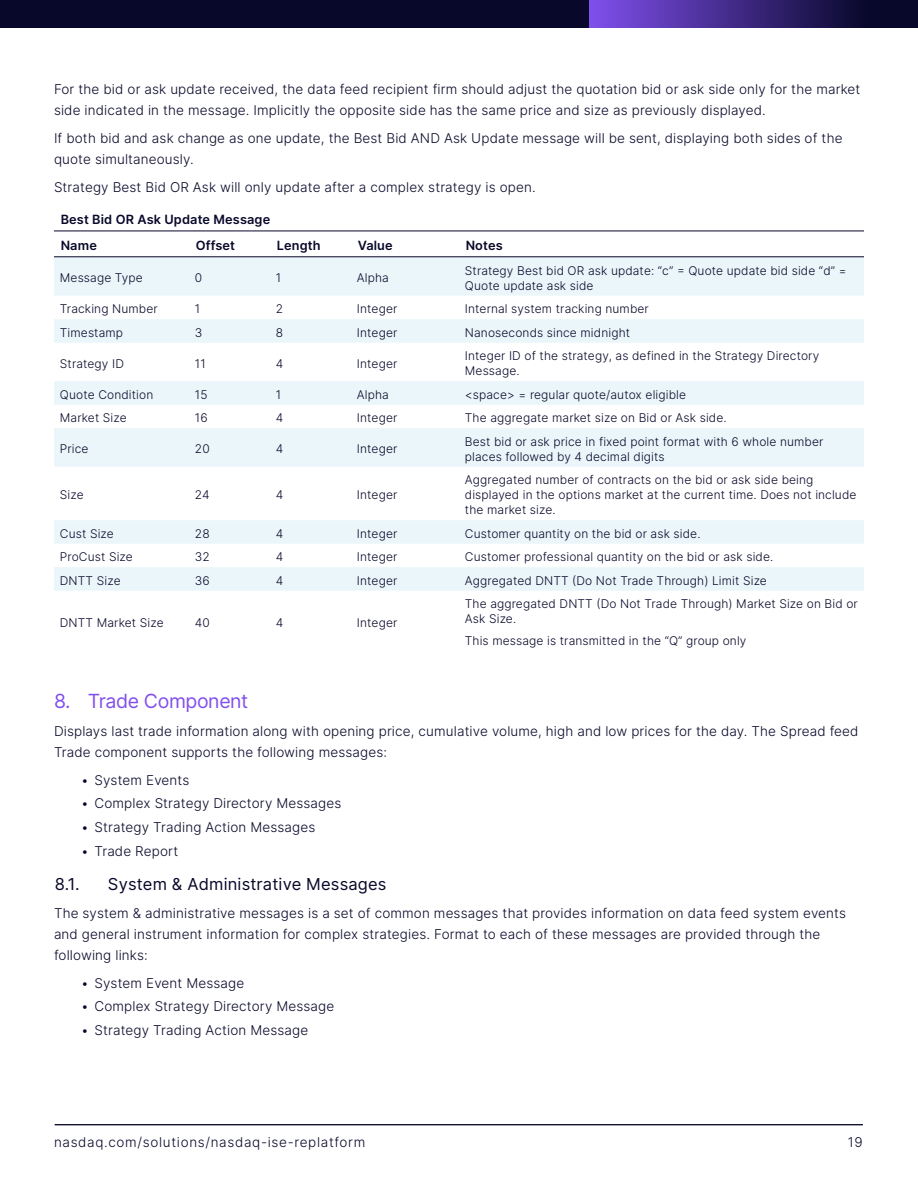
<style>
.page{position:relative;width:918px;height:1188px;background:#fff}
.page>*{position:absolute;margin:0;border:0;box-sizing:border-box;transform-origin:0 0}
.t1{font:19.5px "Inter";letter-spacing:-.02em;color:#814fec}
.t2{font:16.5px "Inter";letter-spacing:.01em;color:#08082a}
.t3{font:300 13.5px/21px "Inter";letter-spacing:.01em;color:#08082a}
.t4{font:300 13.5px "Inter";letter-spacing:.05em;color:#08082a}
.t5{font:600 12.75px/25.8px "Inter";letter-spacing:.01em;color:#08082a}
.t6{font:300 12px/15px "Inter";letter-spacing:.01em;color:#08082a}
</style>
<div class="page">
<hr style="left:55px;top:1124px;width:808px;height:1px;background:#08082a">
<div style="left:0;top:0;width:918px;height:28px;background:#08082a"></div>
<svg style="left:589px;top:0;width:265px;height:28px;background:#472d90"></svg>
<svg style="left:54px;top:257px;width:810px;height:334px;fill:#eef7fa"></svg>
<hr style="left:54px;top:231px;width:135px;height:1px;background:#08082a">
<hr style="left:189px;top:231px;width:81px;height:1px;background:#08082a">
<hr style="left:270px;top:231px;width:81px;height:1px;background:#08082a">
<hr style="left:351px;top:231px;width:108px;height:1px;background:#08082a">
<hr style="left:459px;top:231px;width:405px;height:1px;background:#08082a">
<hr style="left:54px;top:256px;width:135px;height:1px;background:#08082a">
<hr style="left:189px;top:256px;width:81px;height:1px;background:#08082a">
<hr style="left:270px;top:256px;width:81px;height:1px;background:#08082a">
<hr style="left:351px;top:256px;width:108px;height:1px;background:#08082a">
<hr style="left:459px;top:256px;width:405px;height:1px;background:#08082a">
<p class="t3" style="left:54px;top:79px;width:808px">For the bid or ask update received, the data feed recipient firm should adjust the quotation bid or ask side only for the market side indicated in the message. Implicitly the opposite side has the same price and size as previously displayed.</p>
<p class="t3" style="left:54px;top:127px;width:790px">If both bid and ask change as one update, the Best Bid AND Ask Update message will be sent, displaying both sides of the quote simultaneously.</p>
<p class="t3" style="left:54px;top:176px;width:483px">Strategy Best Bid OR Ask will only update after a complex strategy is open.</p>
<p class="t5" style="left:61px;top:206px;width:211px">Best Bid OR Ask Update Message<br>Name</p>
<p class="t5" style="left:196px;top:232px;width:41px">Offset</p>
<p class="t5" style="left:277px;top:232px;width:45px">Length</p>
<p class="t5" style="left:358px;top:232px;width:36px">Value</p>
<p class="t5" style="left:466px;top:232px;width:39px">Notes</p>
<p class="t6" style="left:60px;top:270px;width:84px">Message Type</p>
<p class="t6" style="left:195px;top:270px;width:9px">0</p>
<p class="t6" style="left:276px;top:270px;width:7px">1</p>
<p class="t6" style="left:357px;top:270px;width:33px">Alpha</p>
<p class="t6" style="left:465px;top:263px;width:383px">Strategy Best bid OR ask update: “c” = Quote update bid side “d” =<br>Quote update ask side</p>
<p class="t6" style="left:60px;top:301px;width:99px">Tracking Number</p>
<p class="t6" style="left:195px;top:301px;width:7px">1</p>
<p class="t6" style="left:276px;top:301px;width:9px">2</p>
<p class="t6" style="left:357px;top:301px;width:42px">Integer</p>
<p class="t6" style="left:465px;top:301px;width:185px">Internal system tracking number</p>
<p class="t6" style="left:60px;top:325px;width:65px">Timestamp</p>
<p class="t6" style="left:195px;top:325px;width:9px">3</p>
<p class="t6" style="left:276px;top:325px;width:9px">8</p>
<p class="t6" style="left:357px;top:325px;width:42px">Integer</p>
<p class="t6" style="left:465px;top:325px;width:167px">Nanoseconds since midnight</p>
<p class="t6" style="left:60px;top:356px;width:66px">Strategy ID</p>
<p class="t6" style="left:195px;top:356px;width:12px">11</p>
<p class="t6" style="left:276px;top:356px;width:9px">4</p>
<p class="t6" style="left:357px;top:356px;width:42px">Integer</p>
<p class="t6" style="left:465px;top:348px;width:356px">Integer ID of the strategy, as defined in the Strategy Directory<br>Message.</p>
<p class="t6" style="left:60px;top:387px;width:95px">Quote Condition</p>
<p class="t6" style="left:195px;top:387px;width:14px">15</p>
<p class="t6" style="left:276px;top:387px;width:7px">1</p>
<p class="t6" style="left:357px;top:387px;width:33px">Alpha</p>
<p class="t6" style="left:465px;top:387px;width:223px">&lt;space&gt; = regular quote/autox eligible</p>
<p class="t6" style="left:60px;top:410px;width:68px">Market Size</p>
<p class="t6" style="left:195px;top:410px;width:14px">16</p>
<p class="t6" style="left:276px;top:410px;width:9px">4</p>
<p class="t6" style="left:357px;top:410px;width:42px">Integer</p>
<p class="t6" style="left:465px;top:410px;width:263px">The aggregate market size on Bid or Ask side.</p>
<p class="t6" style="left:60px;top:441px;width:30px">Price</p>
<p class="t6" style="left:195px;top:441px;width:16px">20</p>
<p class="t6" style="left:276px;top:441px;width:9px">4</p>
<p class="t6" style="left:357px;top:441px;width:42px">Integer</p>
<p class="t6" style="left:465px;top:434px;width:360px">Best bid or ask price in fixed point format with 6 whole number places followed by 4 decimal digits</p>
<p class="t6" style="left:60px;top:487px;width:25px">Size</p>
<p class="t6" style="left:195px;top:487px;width:16px">24</p>
<p class="t6" style="left:276px;top:487px;width:9px">4</p>
<p class="t6" style="left:357px;top:487px;width:42px">Integer</p>
<p class="t6" style="left:465px;top:472px;width:393px">Aggregated number of contracts on the bid or ask side being displayed in the options market at the current time. Does not include the market size.</p>
<p class="t6" style="left:60px;top:526px;width:55px">Cust Size</p>
<p class="t6" style="left:195px;top:526px;width:16px">28</p>
<p class="t6" style="left:276px;top:526px;width:9px">4</p>
<p class="t6" style="left:357px;top:526px;width:42px">Integer</p>
<p class="t6" style="left:465px;top:526px;width:237px">Customer quantity on the bid or ask side.</p>
<p class="t6" style="left:60px;top:549px;width:74px">ProCust Size</p>
<p class="t6" style="left:195px;top:549px;width:16px">32</p>
<p class="t6" style="left:276px;top:549px;width:9px">4</p>
<p class="t6" style="left:357px;top:549px;width:42px">Integer</p>
<p class="t6" style="left:465px;top:549px;width:310px">Customer professional quantity on the bid or ask side.</p>
<p class="t6" style="left:60px;top:573px;width:62px">DNTT Size</p>
<p class="t6" style="left:195px;top:573px;width:16px">36</p>
<p class="t6" style="left:276px;top:573px;width:9px">4</p>
<p class="t6" style="left:357px;top:573px;width:42px">Integer</p>
<p class="t6" style="left:465px;top:573px;width:304px">Aggregated DNTT (Do Not Trade Through) Limit Size</p>
<p class="t6" style="left:60px;top:615px;width:105px">DNTT Market Size</p>
<p class="t6" style="left:195px;top:615px;width:16px">40</p>
<p class="t6" style="left:276px;top:615px;width:9px">4</p>
<p class="t6" style="left:357px;top:615px;width:42px">Integer</p>
<p class="t6" style="left:465px;top:596px;width:394px">The aggregated DNTT (Do Not Trade Through) Market Size on Bid or<br>Ask Size.</p>
<p class="t6" style="left:465px;top:633px;width:283px">This message is transmitted in the “Q” group only</p>
<h1 class="t1" style="left:54px;top:687px;width:196px">8. Trade Component</h1>
<p class="t3" style="left:54px;top:720px;width:806px">Displays last trade information along with opening price, cumulative volume, high and low prices for the day. The Spread feed<br>Trade component supports the following messages:</p>
<p class="t3" style="left:81px;top:769px;width:110px">• System Events</p>
<p class="t3" style="left:81px;top:793px;width:262px">• Complex Strategy Directory Messages</p>
<p class="t3" style="left:81px;top:816px;width:236px">• Strategy Trading Action Messages</p>
<p class="t3" style="left:81px;top:840px;width:99px">• Trade Report</p>
<h2 class="t2" style="left:55px;top:872px;width:26px">8.1.</h2>
<h2 class="t2" style="left:108px;top:872px;width:280px">System &amp; Administrative Messages</h2>
<p class="t3" style="left:54px;top:902px;width:793px">The system &amp; administrative messages is a set of common messages that provides information on data feed system events and general instrument information for complex strategies. Format to each of these messages are provided through the following links:</p>
<p class="t3" style="left:81px;top:972px;width:165px">• System Event Message</p>
<p class="t3" style="left:81px;top:996px;width:255px">• Complex Strategy Directory Message</p>
<p class="t3" style="left:81px;top:1020px;width:229px">• Strategy Trading Action Message</p>
<p class="t4" style="left:54px;top:1133px;width:313px">nasdaq.com/solutions/nasdaq-ise-replatform</p>
<p class="t3" style="left:848px;top:1132px;width:16px">19</p>
</div>
